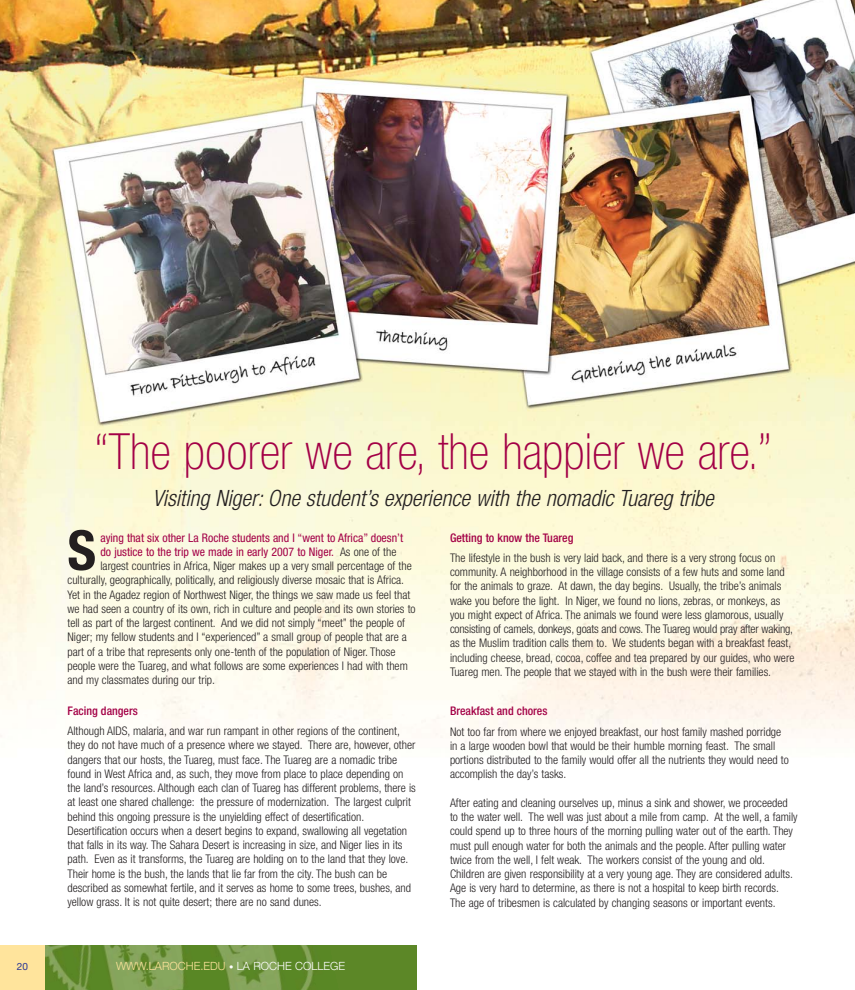
<style>
.page{position:relative;width:855px;height:990px;background:#fff}
.page>*{position:absolute;margin:0;border:0;box-sizing:border-box;transform-origin:0 0}
.t1{font:700 condensed 55px "Helvetica Neue";color:#231f20}
.t2{font:100 condensed 50px "Helvetica Neue";color:#a30046}
.t3{font:italic 300 condensed 22.5px "Helvetica Neue";color:#231f20}
.t4{font:300 condensed 11.88px/14.2px "Helvetica Neue";color:#231f20}
.t5{font:condensed 11.88px "Helvetica Neue";color:#a30046}
.t6{font:300 11.25px "Helvetica Neue";color:#ffe49c}
.t7{font:10px "Helvetica Neue";color:#2b3795}
.s1{font-weight:300;color:#231f20}
.s2{font-weight:500;color:#a30046}
.s3{font-size:8.75px;color:#fff}
.s4{color:#fff}
</style>
<div class="page">
<img style="left:0;top:0;width:855px;height:969px">
<div style="left:0;top:945px;width:45px;height:45px;background:#ffe49c"></div>
<div style="left:45px;top:945px;width:371px;height:45px;background:#5c8727"></div>
<img style="left:45px;top:945px;width:268px;height:45px">
<p class="t2" style="left:94px;top:434px;width:680px">“The poorer we are, the happier we are.”</p>
<p class="t3" style="left:152px;top:490px;width:567px">Visiting Niger: One student’s experience with the nomadic Tuareg tribe</p>
<p class="t1" style="left:68px;top:531px;width:30px">S</p>
<p class="t5" style="left:100px;top:533px;width:304px">aying that six other La Roche students and I “went to Africa” doesn’t</p>
<p class="t5" style="left:100px;top:548px;width:298px">do justice to the trip we made in early 2007 to Niger. <span class="s1">As one of the</span></p>
<p class="t4" style="left:100px;top:560px;width:313px">largest countries in Africa, Niger makes up a very small percentage of the</p>
<p class="t4" style="left:68px;top:574px;width:338px">culturally, geographically, politically, and religiously diverse mosaic that is Africa.</p>
<p class="t4" style="left:68px;top:588px;width:344px">Yet in the Agadez region of Northwest Niger, the things we saw made us feel that</p>
<p class="t4" style="left:68px;top:603px;width:350px">we had seen a country of its own, rich in culture and people and its own stories to</p>
<p class="t4" style="left:68px;top:617px;width:339px">tell as part of the largest continent. And we did not simply “meet” the people of</p>
<p class="t4" style="left:68px;top:631px;width:341px">Niger; my fellow students and I “experienced” a small group of people that are a</p>
<p class="t4" style="left:68px;top:645px;width:330px">part of a tribe that represents only one-tenth of the population of Niger. Those</p>
<p class="t4" style="left:68px;top:660px;width:342px">people were the Tuareg, and what follows are some experiences I had with them</p>
<p class="t4" style="left:68px;top:674px;width:149px">and my classmates during our trip.</p>
<p class="t4" style="left:68px;top:702px;width:334px;line-height:20.2px"><span class="s2">Facing dangers<br></span>Although AIDS, malaria, and war run rampant in other regions of the continent,</p>
<p class="t4" style="left:68px;top:739px;width:350px">they do not have much of a presence where we stayed. There are, however, other dangers that our hosts, the Tuareg, must face. The Tuareg are a nomadic tribe found in West Africa and, as such, they move from place to place depending on the land’s resources. Although each clan of Tuareg has different problems, there is at least one shared challenge: the pressure of modernization. The largest culprit behind this ongoing pressure is the unyielding effect of desertification.<br>Desertification occurs when a desert begins to expand, swallowing all vegetation that falls in its way. The Sahara Desert is increasing in size, and Niger lies in its path. Even as it transforms, the Tuareg are holding on to the land that they love.<br>Their home is the bush, the lands that lie far from the city. The bush can be described as somewhat fertile, and it serves as home to some trees, bushes, and yellow grass. It is not quite desert; there are no sand dunes.</p>
<p class="t7" style="left:17px;top:963px;width:13px">20</p>
<p class="t6" style="left:116px;top:960px;width:231px">WWW.LAROCHE.EDU <span class="s3">•</span> <span class="s4">LA ROCHE COLLEGE</span></p>
<p class="t4" style="left:450px;top:528px;width:327px;line-height:20.2px"><span class="s2">Getting to know the Tuareg<br></span>The lifestyle in the bush is very laid back, and there is a very strong focus on</p>
<p class="t4" style="left:450px;top:566px;width:346px">community. A neighborhood in the village consists of a few huts and some land for the animals to graze. At dawn, the day begins. Usually, the tribe’s animals wake you before the light. In Niger, we found no lions, zebras, or monkeys, as you might expect of Africa. The animals we found were less glamorous, usually consisting of camels, donkeys, goats and cows. The Tuareg would pray after waking, as the Muslim tradition calls them to. We students began with a breakfast feast, including cheese, bread, cocoa, coffee and tea prepared by our guides, who were Tuareg men. The people that we stayed with in the bush were their families.</p>
<p class="t4" style="left:450px;top:702px;width:333px;line-height:20.2px"><span class="s2">Breakfast and chores<br></span>Not too far from where we enjoyed breakfast, our host family mashed porridge</p>
<p class="t4" style="left:450px;top:739px;width:340px">in a large wooden bowl that would be their humble morning feast. The small portions distributed to the family would offer all the nutrients they would need to accomplish the day’s tasks.</p>
<p class="t4" style="left:450px;top:796px;width:349px">After eating and cleaning ourselves up, minus a sink and shower, we proceeded to the water well. The well was just about a mile from camp. At the well, a family could spend up to three hours of the morning pulling water out of the earth. They must pull enough water for both the animals and the people. After pulling water twice from the well, I felt weak. The workers consist of the young and old.<br>Children are given responsibility at a very young age. They are considered adults.<br>Age is very hard to determine, as there is not a hospital to keep birth records.<br>The age of tribesmen is calculated by changing seasons or important events.</p>
</div>
